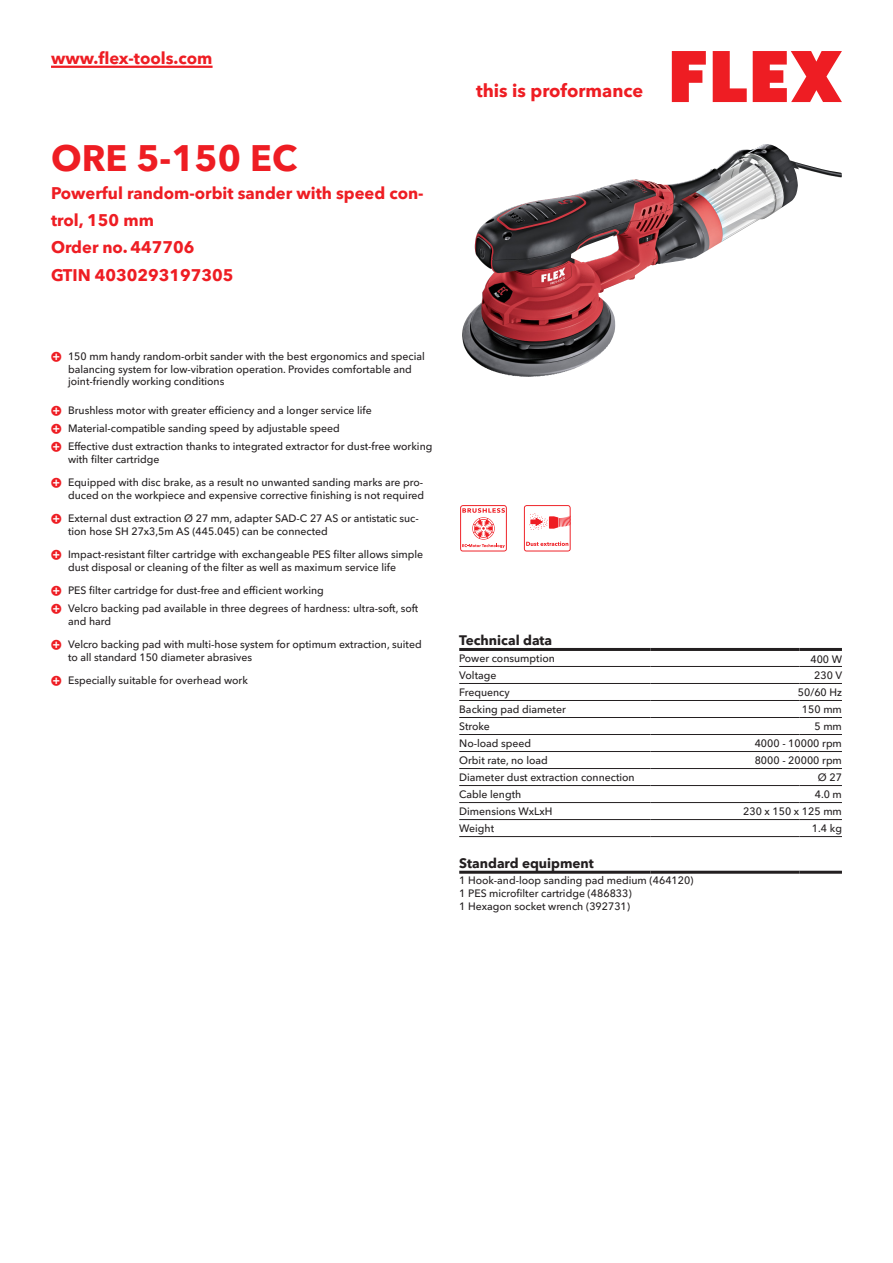
<style>
.page{position:relative;width:893px;height:1263px;background:#fff}
.page>*{position:absolute;margin:0;border:0;box-sizing:border-box;transform-origin:0 0}
.CB_AF_Product-name{font:700 36px "Avenir Next W1 G";color:#ee1d23}
.t1{font:700 18px "Avenir Next W1 G";color:#ee1d23}
.CB_AF_Product-short{font:700 16.5px/27px "Avenir Next W1 G";color:#ee1d23}
.CB_AF_Order-number{font:700 16.5px "Avenir Next W1 G";color:#ee1d23}
.CB_AF_Table-headline{font:700 13.5px "Avenir Next W1 G";color:#231f20}
.CB_AF_Table-specific{font:500 10.5px/12.6px "Avenir Next W1 G";color:#231f20}
</style>
<div class="page">
<svg style="left:672px;top:51px;width:34px;height:51px"></svg>
<svg style="left:713px;top:51px;width:34px;height:51px"></svg>
<svg style="left:753px;top:51px;width:89px;height:51px"></svg>
<hr style="left:51px;top:66px;width:162px;height:2px;background:#ee1d23">
<img style="left:462px;top:144px;width:304px;height:218px">
<hr style="left:459px;top:666px;width:192px;height:1px;background:#231f20">
<hr style="left:651px;top:666px;width:148px;height:1px;background:#231f20">
<hr style="left:799px;top:666px;width:43px;height:1px;background:#231f20">
<hr style="left:459px;top:683px;width:192px;height:1px;background:#231f20">
<hr style="left:651px;top:683px;width:148px;height:1px;background:#231f20">
<hr style="left:799px;top:683px;width:43px;height:1px;background:#231f20">
<hr style="left:459px;top:700px;width:192px;height:1px;background:#231f20">
<hr style="left:651px;top:700px;width:148px;height:1px;background:#231f20">
<hr style="left:799px;top:700px;width:43px;height:1px;background:#231f20">
<hr style="left:459px;top:717px;width:192px;height:1px;background:#231f20">
<hr style="left:651px;top:717px;width:148px;height:1px;background:#231f20">
<hr style="left:799px;top:717px;width:43px;height:1px;background:#231f20">
<hr style="left:459px;top:734px;width:192px;height:1px;background:#231f20">
<hr style="left:651px;top:734px;width:148px;height:1px;background:#231f20">
<hr style="left:799px;top:734px;width:43px;height:1px;background:#231f20">
<hr style="left:459px;top:751px;width:192px;height:1px;background:#231f20">
<hr style="left:651px;top:751px;width:148px;height:1px;background:#231f20">
<hr style="left:799px;top:751px;width:43px;height:1px;background:#231f20">
<hr style="left:459px;top:768px;width:192px;height:1px;background:#231f20">
<hr style="left:651px;top:768px;width:148px;height:1px;background:#231f20">
<hr style="left:799px;top:768px;width:43px;height:1px;background:#231f20">
<hr style="left:459px;top:785px;width:192px;height:1px;background:#231f20">
<hr style="left:651px;top:785px;width:148px;height:1px;background:#231f20">
<hr style="left:799px;top:785px;width:43px;height:1px;background:#231f20">
<hr style="left:459px;top:802px;width:192px;height:1px;background:#231f20">
<hr style="left:651px;top:802px;width:148px;height:1px;background:#231f20">
<hr style="left:799px;top:802px;width:43px;height:1px;background:#231f20">
<hr style="left:459px;top:819px;width:192px;height:1px;background:#231f20">
<hr style="left:651px;top:819px;width:148px;height:1px;background:#231f20">
<hr style="left:799px;top:819px;width:43px;height:1px;background:#231f20">
<hr style="left:459px;top:836px;width:192px;height:1px;background:#231f20">
<hr style="left:651px;top:836px;width:148px;height:1px;background:#231f20">
<hr style="left:799px;top:836px;width:43px;height:1px;background:#231f20">
<hr style="left:459px;top:648px;width:192px;height:3px;background:#231f20">
<hr style="left:651px;top:648px;width:148px;height:3px;background:#231f20">
<hr style="left:799px;top:648px;width:43px;height:3px;background:#231f20">
<hr style="left:459px;top:871px;width:192px;height:3px;background:#231f20">
<hr style="left:651px;top:871px;width:148px;height:3px;background:#231f20">
<hr style="left:799px;top:871px;width:43px;height:3px;background:#231f20">
<svg style="left:460px;top:505px;width:47px;height:46px"></svg>
<svg style="left:524px;top:505px;width:47px;height:46px"></svg>
<h3 class="CB_AF_Product-short" style="left:51px;top:43px;width:163px">www.flex-tools.com</h3>
<p class="CB_AF_Product-name" style="left:51px;top:130px;width:248px">ORE 5-150 EC</p>
<p class="CB_AF_Product-short" style="left:51px;top:178px;width:374px">Powerful random-orbit sander with speed con&shy;trol, 150 mm</p>
<p class="CB_AF_Order-number" style="left:51px;top:234px;width:145px">Order no. 447706</p>
<p class="CB_AF_Order-number" style="left:51px;top:262px;width:184px">GTIN 4030293197305</p>
<h2 class="t1" style="left:476px;top:77px;width:169px">this is proformance</h2>
<p class="CB_AF_Table-specific" style="left:68px;top:349px;width:358px">150 mm handy random-orbit sander with the best ergonomics and special balancing system for low-vibration operation. Provides comfortable and joint-friendly working conditions</p>
<p class="CB_AF_Table-specific" style="left:68px;top:403px;width:305px">Brushless motor with greater efficiency and a longer service life</p>
<p class="CB_AF_Table-specific" style="left:68px;top:421px;width:273px">Material-compatible sanding speed by adjustable speed</p>
<p class="CB_AF_Table-specific" style="left:68px;top:439px;width:366px">Effective dust extraction thanks to integrated extractor for dust-free working with filter cartridge</p>
<p class="CB_AF_Table-specific" style="left:68px;top:475px;width:358px">Equipped with disc brake, as a result no unwanted sanding marks are pro&shy;duced on the workpiece and expensive corrective finishing is not required</p>
<p class="CB_AF_Table-specific" style="left:68px;top:511px;width:352px">External dust extraction Ø 27 mm, adapter SAD-C 27 AS or antistatic suc&shy;tion hose SH 27x3,5m AS (445.045) can be connected</p>
<p class="CB_AF_Table-specific" style="left:68px;top:547px;width:357px">Impact-resistant filter cartridge with exchangeable PES filter allows simple dust disposal or cleaning of the filter as well as maximum service life</p>
<p class="CB_AF_Table-specific" style="left:68px;top:583px;width:257px">PES filter cartridge for dust-free and efficient working</p>
<p class="CB_AF_Table-specific" style="left:68px;top:601px;width:352px">Velcro backing pad available in three degrees of hardness: ultra-soft, soft and hard</p>
<p class="CB_AF_Table-specific" style="left:68px;top:637px;width:355px">Velcro backing pad with multi-hose system for optimum extraction, suited to all standard 150 diameter abrasives</p>
<p class="CB_AF_Table-specific" style="left:68px;top:673px;width:181px">Especially suitable for overhead work</p>
<p class="CB_AF_Table-headline" style="left:459px;top:630px;width:94px">Technical data</p>
<p class="CB_AF_Table-specific" style="left:459px;top:651px;width:97px">Power consumption</p>
<p class="CB_AF_Table-specific" style="left:810px;top:652px;width:33px">400 W</p>
<p class="CB_AF_Table-specific" style="left:459px;top:668px;width:39px">Voltage</p>
<p class="CB_AF_Table-specific" style="left:814px;top:668px;width:29px">230 V</p>
<p class="CB_AF_Table-specific" style="left:459px;top:685px;width:52px">Frequency</p>
<p class="CB_AF_Table-specific" style="left:798px;top:685px;width:46px">50/60 Hz</p>
<p class="CB_AF_Table-specific" style="left:459px;top:702px;width:108px">Backing pad diameter</p>
<p class="CB_AF_Table-specific" style="left:802px;top:702px;width:41px">150 mm</p>
<p class="CB_AF_Table-specific" style="left:459px;top:719px;width:32px">Stroke</p>
<p class="CB_AF_Table-specific" style="left:814px;top:719px;width:29px">5 mm</p>
<p class="CB_AF_Table-specific" style="left:459px;top:736px;width:74px">No-load speed</p>
<p class="CB_AF_Table-specific" style="left:755px;top:736px;width:89px">4000 - 10000 rpm</p>
<p class="CB_AF_Table-specific" style="left:459px;top:753px;width:90px">Orbit rate, no load</p>
<p class="CB_AF_Table-specific" style="left:755px;top:753px;width:89px">8000 - 20000 rpm</p>
<p class="CB_AF_Table-specific" style="left:459px;top:770px;width:177px">Diameter dust extraction connection</p>
<p class="CB_AF_Table-specific" style="left:818px;top:770px;width:26px">Ø 27</p>
<p class="CB_AF_Table-specific" style="left:459px;top:787px;width:64px">Cable length</p>
<p class="CB_AF_Table-specific" style="left:815px;top:787px;width:29px">4.0 m</p>
<p class="CB_AF_Table-specific" style="left:459px;top:804px;width:95px">Dimensions WxLxH</p>
<p class="CB_AF_Table-specific" style="left:743px;top:804px;width:100px">230 x 150 x 125 mm</p>
<p class="CB_AF_Table-specific" style="left:459px;top:821px;width:36px">Weight</p>
<p class="CB_AF_Table-specific" style="left:812px;top:821px;width:32px">1.4 kg</p>
<p class="CB_AF_Table-headline" style="left:459px;top:852px;width:136px">Standard equipment</p>
<p class="CB_AF_Table-specific" style="left:459px;top:873px;width:236px">1 Hook-and-loop sanding pad medium (464120)<br>1 PES microfilter cartridge (486833)<br>1 Hexagon socket wrench (392731)</p>
</div>
